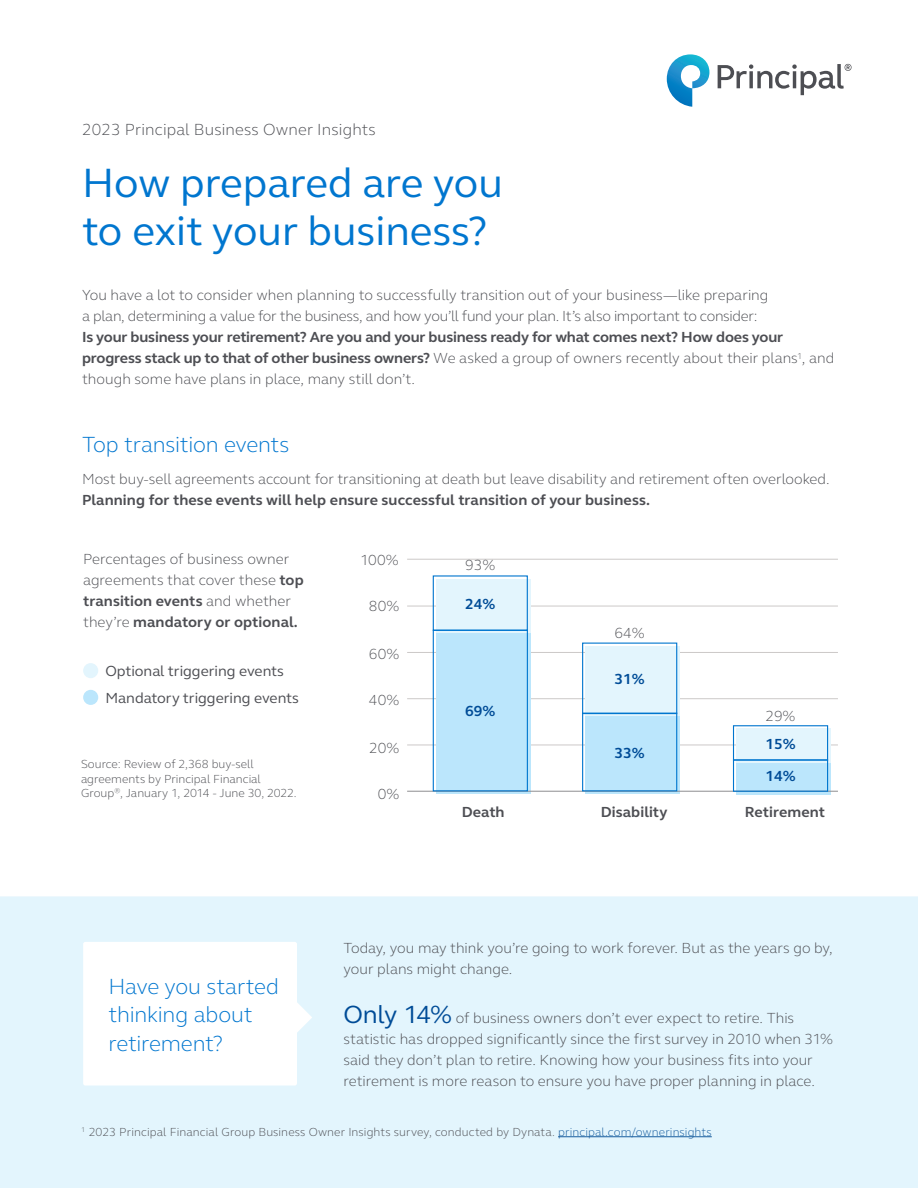
<style>
.page{position:relative;width:918px;height:1188px;background:#fff}
.page>*{position:absolute;margin:0;border:0;box-sizing:border-box;transform-origin:0 0}
.t1{font:42px/48px "FS Elliot Pro";color:#0076cf}
.t2{font:300 22.5px/28.5px "FS Elliot Pro";letter-spacing:-.01em;color:#0076cf}
.t3{font:300 16.5px "FS Elliot Pro";letter-spacing:.01em;color:#4d4e53}
.t4{font:300 15px/21px "FS Elliot Pro";letter-spacing:-.005em;color:#4d4e53}
.t5{font:700 15px/21px "FS Elliot Pro";color:#4d4e53}
.t6{font:15px/26.7px "FS Elliot Pro";color:#4d4e53}
.t7{font:700 15px "FS Elliot Pro";color:#004c97}
.t8{font:300 12px/14.2px "FS Elliot Pro";letter-spacing:.005em;color:#4d4e53}
.s1{font-weight:300}
.s2{font-weight:700}
.s3{font-weight:400;font-size:25.5px;color:#004c97}
.s4{color:#175d9e}
</style>
<div class="page">
<div style="left:0;top:896px;width:918px;height:292px;background:#e3f5fd"></div>
<svg style="left:297px;top:1001px;width:15px;height:33px"></svg>
<hr style="left:407px;top:559px;width:431px;height:1px;background:#ccc9c8">
<hr style="left:407px;top:606px;width:431px;height:1px;background:#ccc9c8">
<hr style="left:407px;top:652px;width:431px;height:1px;background:#ccc9c8">
<hr style="left:407px;top:698px;width:431px;height:1px;background:#ccc9c8">
<hr style="left:407px;top:745px;width:431px;height:1px;background:#ccc9c8">
<div style="left:737px;top:729px;width:94px;height:34px;background:#e3f5fd"></div>
<div style="left:436px;top:579px;width:94px;height:54px;background:#e3f5fd"></div>
<div style="left:586px;top:646px;width:94px;height:71px;background:#e3f5fd"></div>
<div style="left:436px;top:633px;width:94px;height:161px;background:#bbe6fc"></div>
<div style="left:586px;top:716px;width:94px;height:78px;background:#bbe6fc"></div>
<div style="left:737px;top:763px;width:94px;height:31px;background:#bbe6fc"></div>
<hr style="left:407px;top:791px;width:431px;height:1px;background:#8e8e90">
<div style="left:733px;top:725px;width:95px;height:36px;border:1px solid #0076cf"></div>
<div style="left:433px;top:575px;width:95px;height:56px;border:1px solid #0076cf"></div>
<div style="left:582px;top:643px;width:95px;height:71px;border:1px solid #0076cf"></div>
<div style="left:433px;top:630px;width:95px;height:161px;border:1px solid #0076cf"></div>
<div style="left:582px;top:713px;width:95px;height:78px;border:1px solid #0076cf"></div>
<div style="left:733px;top:759px;width:95px;height:33px;border:1px solid #0076cf"></div>
<svg style="left:667px;top:54px;width:42px;height:53px"></svg>
<svg style="left:718px;top:64px;width:134px;height:31px"></svg>
<div style="left:83px;top:663px;width:15px;height:15px;background:#e3f5fd;border-radius:50%"></div>
<div style="left:83px;top:690px;width:15px;height:15px;background:#bbe6fc;border-radius:50%"></div>
<div style="left:83px;top:942px;width:214px;height:144px;background:#fff;border-radius:2px"></div>
<hr style="left:558px;top:1136px;width:154px;height:1px;background:#175d9e">
<p class="t3" style="left:82px;top:119px;width:295px">2023 Principal Business Owner Insights</p>
<h1 class="t1" style="left:82px;top:158px;width:422px">How prepared are you to exit your business?</h1>
<p class="t4" style="left:82px;top:284px;width:688px">You have a lot to consider when planning to successfully transition out of your business—like preparing a plan, determining a value for the business, and how you’ll fund your plan. It’s also important to consider:</p>
<p class="t5" style="left:82px;top:327px;width:754px">Is your business your retirement? Are you and your business ready for what comes next? How does your progress stack up to that of other business owners? <span class="s1">We asked a group of owners recently about their plans</span><sup>1</sup><span class="s1">, and though some have plans in place, many still don’t.</span></p>
<h2 class="t2" style="left:82px;top:430px;width:209px">Top transition events</h2>
<p class="t4" style="left:82px;top:468px;width:749px">Most buy-sell agreements account for transitioning at death but leave disability and retirement often overlooked.</p>
<p class="t5" style="left:82px;top:489px;width:570px">Planning for these events will help ensure successful transition of your business.</p>
<p class="t4" style="left:83px;top:548px;width:222px">Percentages of business owner agreements that cover these <span class="s2">top transition events</span> and whether they’re <span class="s2">mandatory or optional.</span></p>
<p class="t6" style="left:105px;top:657px;width:195px">Optional triggering events<br>Mandatory triggering events</p>
<p class="t8" style="left:81px;top:757px;width:217px">Source: Review of 2,368 buy-sell agreements by Principal Financial<br>Group<sup>®</sup>, January 1, 2014 - June 30, 2022.</p>
<p class="t4" style="left:360px;top:549px;width:40px">100%</p>
<p class="t4" style="left:369px;top:595px;width:32px">80%</p>
<p class="t4" style="left:369px;top:643px;width:32px">60%</p>
<p class="t4" style="left:369px;top:689px;width:32px">40%</p>
<p class="t4" style="left:369px;top:737px;width:32px">20%</p>
<p class="t4" style="left:378px;top:783px;width:23px">0%</p>
<p class="t4" style="left:465px;top:554px;width:32px">93%</p>
<p class="t7" style="left:465px;top:594px;width:32px">24%</p>
<p class="t7" style="left:465px;top:701px;width:32px">69%</p>
<p class="t4" style="left:615px;top:622px;width:32px">64%</p>
<p class="t7" style="left:615px;top:669px;width:32px">31%</p>
<p class="t7" style="left:615px;top:743px;width:32px">33%</p>
<p class="t4" style="left:765px;top:705px;width:32px">29%</p>
<p class="t7" style="left:765px;top:733px;width:32px">15%</p>
<p class="t7" style="left:765px;top:766px;width:32px">14%</p>
<p class="t5" style="left:462px;top:801px;width:44px">Death</p>
<p class="t5" style="left:601px;top:801px;width:68px">Disability</p>
<p class="t5" style="left:745px;top:801px;width:82px">Retirement</p>
<p class="t4" style="left:343px;top:937px;width:491px">Today, you may think you’re going to work forever. But as the years go by, your plans might change.</p>
<p class="t4" style="left:343px;top:1007px;width:491px"><span class="s3">Only 14%</span> of business owners don’t ever expect to retire. This statistic has dropped significantly since the first survey in 2010 when 31% said they don’t plan to retire. Knowing how your business fits into your retirement is more reason to ensure you have proper planning in place.</p>
<p class="t8" style="left:81px;top:1124px;width:632px"><sup>1</sup> 2023 Principal Financial Group Business Owner Insights survey, conducted by Dynata. <span class="s4">principal.com/ownerinsights</span></p>
<h2 class="t2" style="left:109px;top:971px;width:172px">Have you started thinking about retirement?</h2>
</div>
